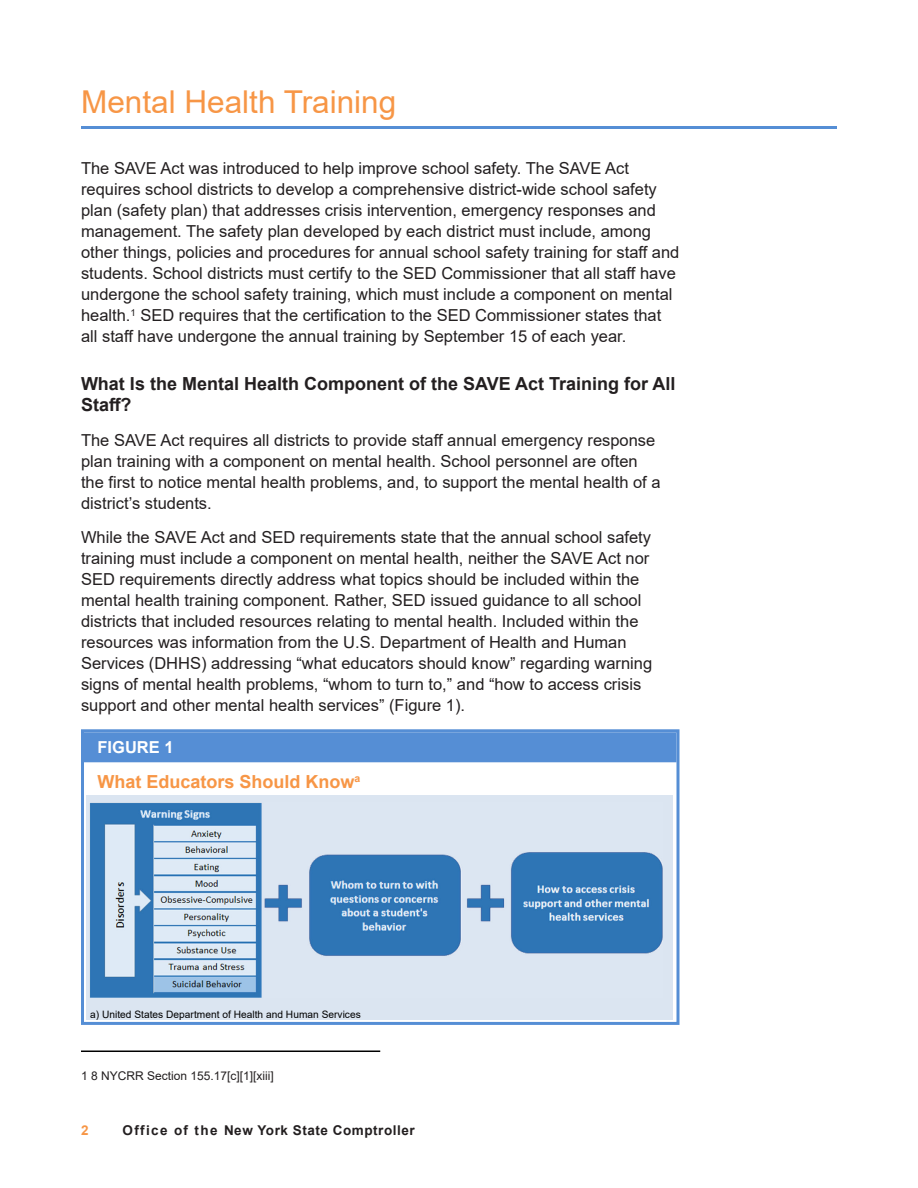
<style>
.page{position:relative;width:918px;height:1188px;background:#fff}
.page>*{position:absolute;margin:0;border:0;box-sizing:border-box;transform-origin:0 0}
.Section_Heads{font:31.5px "Arial";color:#f79646}
.Small_Subhead{font:700 18px/21px "Arial";color:#231f20}
._7_Figures{font:700 18px "Arial";color:#f79646}
.Body_Text{font:16.5px/21px "Arial";color:#231f20}
._7_Figures-2{font:700 16.5px "Arial";color:#fff}
.t1{font:700 13.5px "Arial";letter-spacing:.04em;color:#231f20}
.t2{font:700 13.5px "Arial";color:#f79646}
.Footnotes{font:12px "Arial";color:#231f20}
.t3{font:10.2px "Arial";color:#000}
</style>
<div class="page">
<hr style="left:81px;top:126px;width:756px;height:3px;background:#558ed5">
<div style="left:84px;top:732px;width:592px;height:30px;background:#558ed5"></div>
<div style="left:81px;top:729px;width:599px;height:296px;border:3px solid #558ed5"></div>
<div style="left:86px;top:795px;width:587px;height:225px;background:#dbe5f1"></div>
<img style="left:90px;top:803px;width:572px;height:194px">
<hr style="left:81px;top:1051px;width:299px;height:1px;background:#000">
<p class="Section_Heads" style="left:81px;top:80px;width:317px">Mental Health Training</p>
<p class="Body_Text" style="left:81px;top:158px;width:600px">The SAVE Act was introduced to help improve school safety. The SAVE Act requires school districts to develop a comprehensive district-wide school safety plan (safety plan) that addresses crisis intervention, emergency responses and management. The safety plan developed by each district must include, among other things, policies and procedures for annual school safety training for staff and students. School districts must certify to the SED Commissioner that all staff have undergone the school safety training, which must include a component on mental health. <sup>1</sup> SED requires that the certification to the SED Commissioner states that all staff have undergone the annual training by September 15 of each year.</p>
<p class="Small_Subhead" style="left:81px;top:373px;width:596px">What Is the Mental Health Component of the SAVE Act Training for All<br>Staff?</p>
<p class="Body_Text" style="left:81px;top:429px;width:581px">The SAVE Act requires all districts to provide staff annual emergency response plan training with a component on mental health. School personnel are often the first to notice mental health problems, and, to support the mental health of a district’s students.</p>
<p class="Body_Text" style="left:81px;top:527px;width:573px">While the SAVE Act and SED requirements state that the annual school safety training must include a component on mental health, neither the SAVE Act nor SED requirements directly address what topics should be included within the mental health training component. Rather, SED issued guidance to all school districts that included resources relating to mental health. Included within the resources was information from the U. S. Department of Health and Human Services (DHHS) addressing “what educators should know” regarding warning signs of mental health problems, “whom to turn to,” and “how to access crisis support and other mental health services” (Figure 1).</p>
<p class="_7_Figures-2" style="left:98px;top:736px;width:78px">FIGURE 1</p>
<p class="_7_Figures" style="left:98px;top:769px;width:264px">What Educators Should Know<sup>a</sup></p>
<p class="t3" style="left:90px;top:1008px;width:272px">a) United States Department of Health and Human Services</p>
<p class="Footnotes" style="left:81px;top:1067px;width:194px">1 8 NYCRR Section 155. 17[c][1][xiii]</p>
<p class="t2" style="left:81px;top:1121px;width:9px">2</p>
<p class="t1" style="left:123px;top:1121px;width:294px">Office of the New York State Comptroller</p>
</div>
